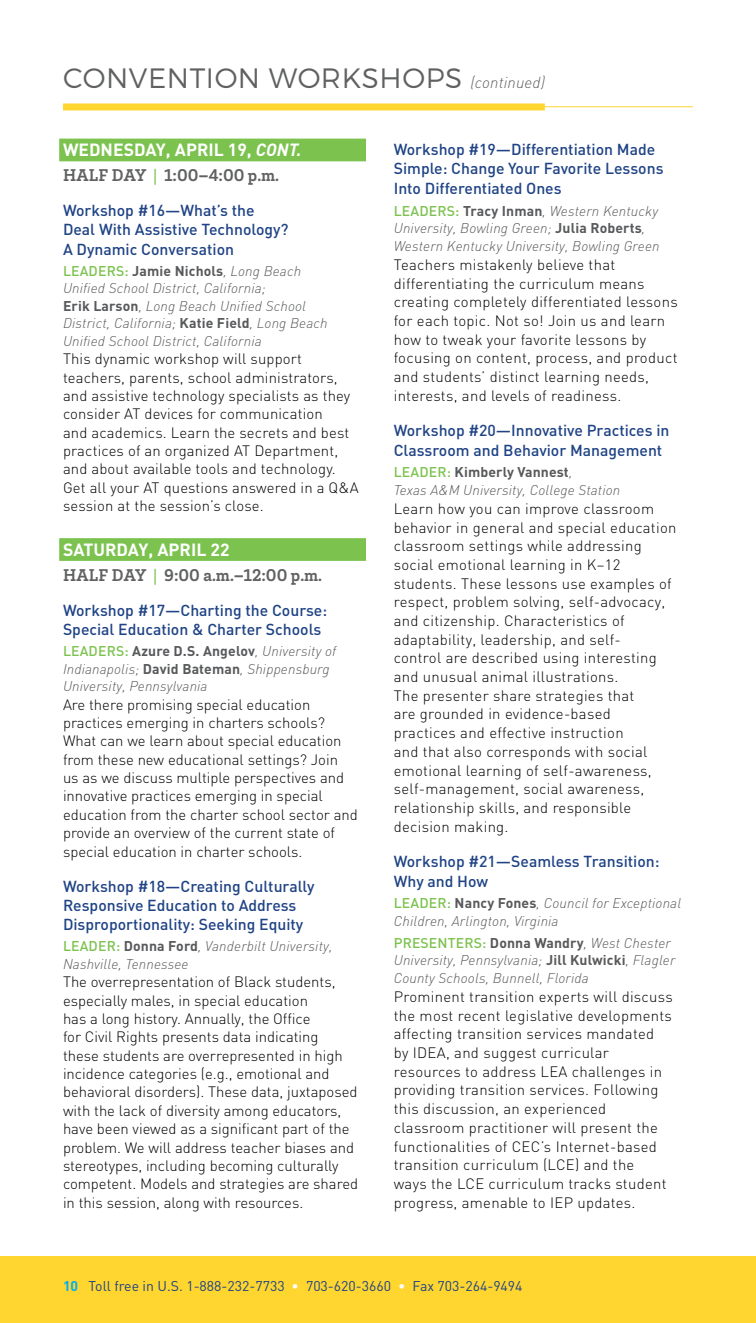
<style>
.page{position:relative;width:756px;height:1323px;background:#fff}
.page>*{position:absolute;margin:0;border:0;box-sizing:border-box;transform-origin:0 0}
.t1{font:300 28px "Montserrat";letter-spacing:.02em;color:#606161}
.t2{font:700 17.5px "Brix Slab";color:#606161}
.t3{font:700 17.5px "DIN";color:#fff}
.t4{font:500 15.75px/19.2px "DIN";color:#1f4385}
.t5{font:300 14.88px/18.7px "DIN";letter-spacing:.01em;color:#000}
.t6{font:italic 300 14px/17.5px "DIN";letter-spacing:.01em;color:#58595b}
.t7{font:14px "DIN";color:#1f4385}
.s1{font-family:"DIN";font-style:italic;font-size:15.75px}
.s2{font-style:italic}
.s3{color:#7cc24f}
.s4{font-weight:500;font-style:normal;color:#7cc24f}
.s5{font-weight:700;font-style:normal}
.s6{font-weight:700;color:#00aeef}
.s7{color:#fff}
</style>
<div class="page">
<div style="left:0;top:1256px;width:756px;height:67px;background:#ffd530"></div>
<hr style="left:63px;top:106px;width:630px;height:1px;background:#ffd530">
<div style="left:59px;top:139px;width:307px;height:22px;background:#7cc24f"></div>
<div style="left:59px;top:538px;width:307px;height:23px;background:#7cc24f"></div>
<div style="left:63px;top:103px;width:482px;height:7px;background:#ffd530"></div>
<h1 class="t1" style="left:63px;top:61px;width:484px">CONVENTION WORKSHOPS <span class="s1">(continued)</span></h1>
<p class="t3" style="left:63px;top:139px;width:240px">WEDNESDAY, APRIL 19, <span class="s2">CONT.</span></p>
<p class="t2" style="left:63px;top:164px;width:218px">HALF DAY <span class="s3">|</span> 1:00–4:00 p.m.</p>
<p class="t4" style="left:63px;top:200px;width:227px">Workshop #16—What’s the<br>Deal With Assistive Technology?<br>A Dynamic Conversation</p>
<p class="t6" style="left:63px;top:262px;width:266px"><span class="s4">LEADERS:</span> <span class="s5">Jamie Nichols</span>, Long Beach Unified School District, California;<br><span class="s5">Erik Larson</span>, Long Beach Unified School District, California; <span class="s5">Katie Field</span>, Long Beach Unified School District, California</p>
<p class="t5" style="left:63px;top:350px;width:297px">This dynamic workshop will support teachers, parents, school administrators, and assistive technology specialists as they consider AT devices for communication<br>and academics. Learn the secrets and best practices of an organized AT Department, and about available tools and technology.<br>Get all your AT questions answered in a Q&amp;A session at the session’s close.</p>
<p class="t3" style="left:63px;top:538px;width:168px">SATURDAY, APRIL 22</p>
<p class="t2" style="left:63px;top:563px;width:261px">HALF DAY <span class="s3">|</span> 9:00 a.m.–12:00 p.m.</p>
<p class="t4" style="left:63px;top:600px;width:266px">Workshop #17—Charting the Course:<br>Special Education &amp; Charter Schools</p>
<p class="t6" style="left:63px;top:642px;width:275px"><span class="s4">LEADERS:</span> <span class="s5">Azure D.S. Angelov</span>, University of<br>Indianapolis; <span class="s5">David Bateman</span>, Shippensburg<br>University, Pennsylvania</p>
<p class="t5" style="left:63px;top:695px;width:296px">Are there promising special education practices emerging in charters schools?<br>What can we learn about special education from these new educational settings? Join<br>us as we discuss multiple perspectives and innovative practices emerging in special education from the charter school sector and provide an overview of the current state of special education in charter schools.</p>
<p class="t4" style="left:63px;top:876px;width:253px">Workshop #18—Creating Culturally<br>Responsive Education to Address<br>Disproportionality: Seeking Equity</p>
<p class="t6" style="left:63px;top:937px;width:271px"><span class="s4">LEADER:</span> <span class="s5">Donna Ford</span>, Vanderbilt University,<br>Nashville, Tennessee</p>
<p class="t5" style="left:63px;top:973px;width:297px">The overrepresentation of Black students, especially males, in special education<br>has a long history. Annually, the Office<br>for Civil Rights presents data indicating these students are overrepresented in high incidence categories (e.g., emotional and behavioral disorders). These data, juxtaposed with the lack of diversity among educators, have been viewed as a significant part of the problem. We will address teacher biases and stereotypes, including becoming culturally competent. Models and strategies are shared in this session, along with resources.</p>
<p class="t4" style="left:394px;top:139px;width:271px">Workshop #19—Differentiation Made<br>Simple: Change Your Favorite Lessons<br>Into Differentiated Ones</p>
<p class="t6" style="left:394px;top:201px;width:267px"><span class="s4">LEADERS:</span> <span class="s5">Tracy Inman</span>, Western Kentucky<br>University, Bowling Green; <span class="s5">Julia Roberts</span>,<br>Western Kentucky University, Bowling Green</p>
<p class="t5" style="left:394px;top:255px;width:285px">Teachers mistakenly believe that differentiating the curriculum means creating completely differentiated lessons for each topic. Not so! Join us and learn how to tweak your favorite lessons by focusing on content, process, and product and students’ distinct learning needs, interests, and levels of readiness.</p>
<p class="t4" style="left:394px;top:420px;width:277px">Workshop #20—Innovative Practices in<br>Classroom and Behavior Management</p>
<p class="t6" style="left:394px;top:463px;width:228px"><span class="s4">LEADER:</span> <span class="s5">Kimberly Vannest</span>,<br>Texas A&amp;M University, College Station</p>
<p class="t5" style="left:394px;top:499px;width:284px">Learn how you can improve classroom behavior in general and special education classroom settings while addressing social emotional learning in K–12 students. These lessons use examples of respect, problem solving, self-advocacy, and citizenship. Characteristics of adaptability, leadership, and self-<br>control are described using interesting and unusual animal illustrations.<br>The presenter share strategies that<br>are grounded in evidence-based practices and effective instruction<br>and that also corresponds with social emotional learning of self-awareness, self-management, social awareness, relationship skills, and responsible decision making.</p>
<p class="t4" style="left:394px;top:851px;width:267px">Workshop #21—Seamless Transition:<br>Why and How</p>
<p class="t6" style="left:394px;top:894px;width:289px"><span class="s4">LEADER:</span> <span class="s5">Nancy Fones</span>, Council for Exceptional<br>Children, Arlington, Virginia</p>
<p class="t6" style="left:394px;top:934px;width:283px"><span class="s4">PRESENTERS:</span> <span class="s5">Donna Wandry</span>, West Chester<br>University, Pennsylvania; <span class="s5">Jill Kulwicki</span>, Flagler<br>County Schools, Bunnell, Florida</p>
<p class="t5" style="left:394px;top:987px;width:281px">Prominent transition experts will discuss the most recent legislative developments affecting transition services mandated<br>by IDEA, and suggest curricular resources to address LEA challenges in providing transition services. Following this discussion, an experienced classroom practitioner will present the functionalities of CEC’s Internet-based transition curriculum (LCE) and the<br>ways the LCE curriculum tracks student progress, amenable to IEP updates.</p>
<p class="t7" style="left:63px;top:1277px;width:461px"><span class="s6">10</span> Toll free in U.S. 1-888-232-7733 <span class="s7">•</span> 703-620-3660 <span class="s7">•</span> Fax 703-264-9494</p>
</div>
